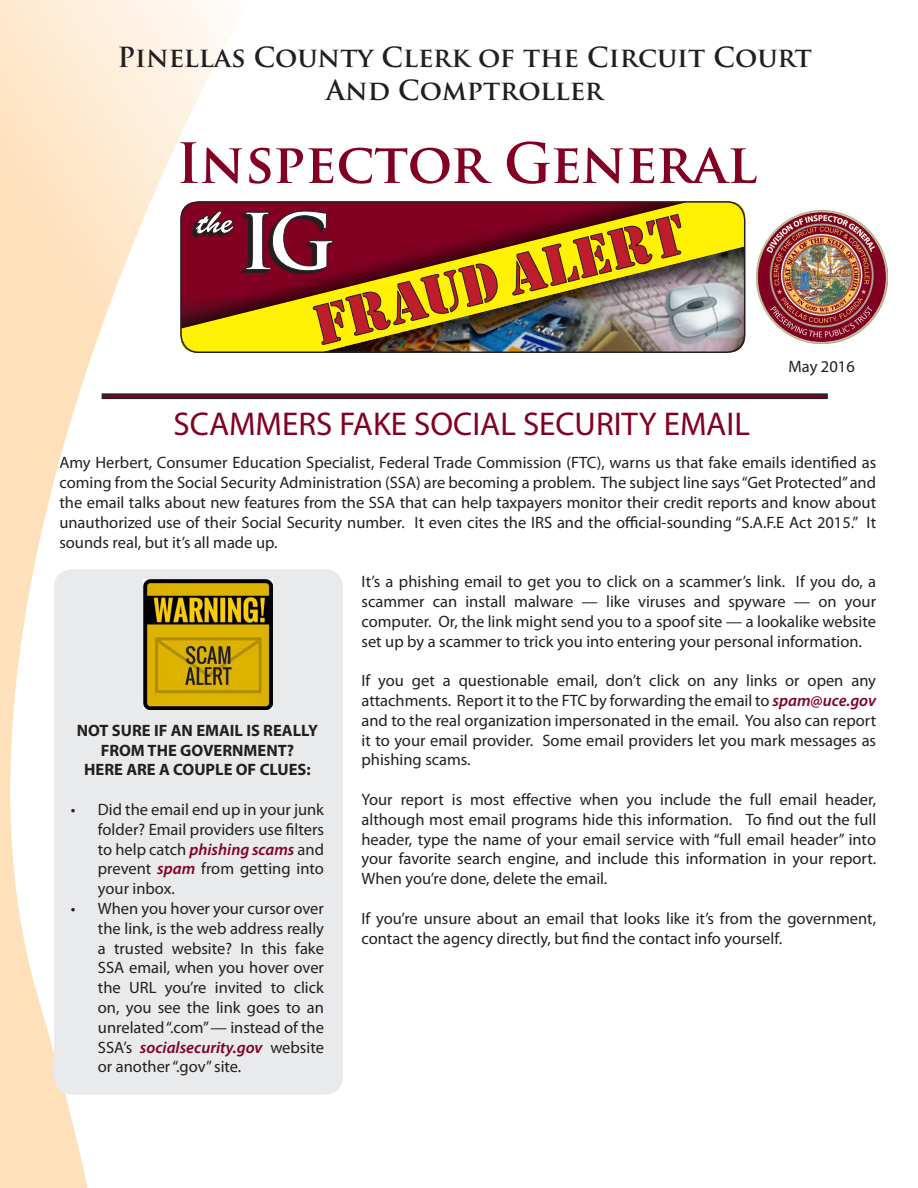
<style>
.page{position:relative;width:918px;height:1188px;background:#fff}
.page>*{position:absolute;margin:0;border:0;box-sizing:border-box;transform-origin:0 0}
.t1{font:700 54px "Trajan Pro";letter-spacing:-.01em;color:#820123}
.t2{font:33px "Myriad Pro";color:#820123}
.t3{font:700 27px "Trajan Pro";color:#231f20}
.t4{font:16.5px/19.8px "Myriad Pro";color:#231f20;text-align:justify}
.t5{font:700 16.5px/19.8px "Myriad Pro";color:#231f20;text-align:center}
.s1{font-weight:600;font-style:italic;color:#820123}
</style>
<div class="page">
<svg style="left:0;top:0;width:250px;height:1188px"></svg>
<div style="left:54px;top:569px;width:289px;height:526px;background:#e9eaeb;border-radius:18px"></div>
<div style="left:102px;top:393px;width:726px;height:6px;border:2px solid #231f20"></div>
<svg style="left:181px;top:202px;width:563px;height:9px;fill:#820123"></svg>
<img style="left:181px;top:211px;width:564px;height:141px">
<img style="left:756px;top:211px;width:131px;height:132px">
<div style="left:180px;top:201px;width:565px;height:152px;border:2px solid #231f20;border-radius:18px"></div>
<img style="left:143px;top:579px;width:130px;height:130px">
<p class="t3" style="left:118px;top:41px;width:696px">Pinellas County Clerk of the Circuit Court</p>
<p class="t3" style="left:326px;top:73px;width:279px">And Comptroller</p>
<p class="t1" style="left:176px;top:130px;width:582px">Inspector General</p>
<p class="t2" style="left:173px;top:404px;width:578px">SCAMMERS FAKE SOCIAL SECURITY EMAIL</p>
<p class="t4" style="left:789px;top:357px;width:68px">May 2016</p>
<p class="t4" style="left:59px;top:453px;width:818px">Amy Herbert, Consumer Education Specialist, Federal Trade Commission (FTC), warns us that fake emails identified as coming from the Social Security Administration (SSA) are becoming a problem. The subject line says “Get Protected” and the email talks about new features from the SSA that can help taxpayers monitor their credit reports and know about unauthorized use of their Social Security number. It even cites the IRS and the official-sounding “S.A.F.E Act 2015.” It sounds real, but it’s all made up.</p>
<p class="t4" style="left:362px;top:571px;width:516px">It’s a phishing email to get you to click on a scammer’s link. If you do, a scammer can install malware — like viruses and spyware — on your computer. Or, the link might send you to a spoof site — a lookalike website set up by a scammer to trick you into entering your personal information.</p>
<p class="t4" style="left:362px;top:670px;width:516px">If you get a questionable email, don’t click on any links or open any attachments. Report it to the FTC by forwarding the email to <span class="s1">spam@uce.gov </span>and to the real organization impersonated in the email. You also can report it to your email provider. Some email providers let you mark messages as phishing scams.</p>
<p class="t4" style="left:362px;top:789px;width:516px">Your report is most effective when you include the full email header, although most email programs hide this information. To find out the full header, type the name of your email service with “full email header” into your favorite search engine, and include this information in your report.<br>When you’re done, delete the email.</p>
<p class="t4" style="left:362px;top:908px;width:516px">If you’re unsure about an email that looks like it’s from the government, contact the agency directly, but find the contact info yourself.</p>
<p class="t5" style="left:77px;top:720px;width:243px">NOT SURE IF AN EMAIL IS REALLY<br>FROM THE GOVERNMENT?</p>
<p class="t5" style="left:84px;top:759px;width:228px">HERE ARE A COUPLE OF CLUES:</p>
<p class="t4" style="left:98px;top:799px;width:228px;text-indent:-27px">• Did the email end up in your junk folder? Email providers use filters to help catch <span class="s1">phishing scams</span> and prevent <span class="s1">spam</span> from getting into your inbox.</p>
<p class="t4" style="left:98px;top:898px;width:228px;text-indent:-27px">• When you hover your cursor over the link, is the web address really a trusted website? In this fake SSA email, when you hover over the URL you’re invited to click on, you see the link goes to an unrelated “.com” — instead of the SSA’s <span class="s1">socialsecurity.gov</span> website or another “.gov” site.</p>
</div>
